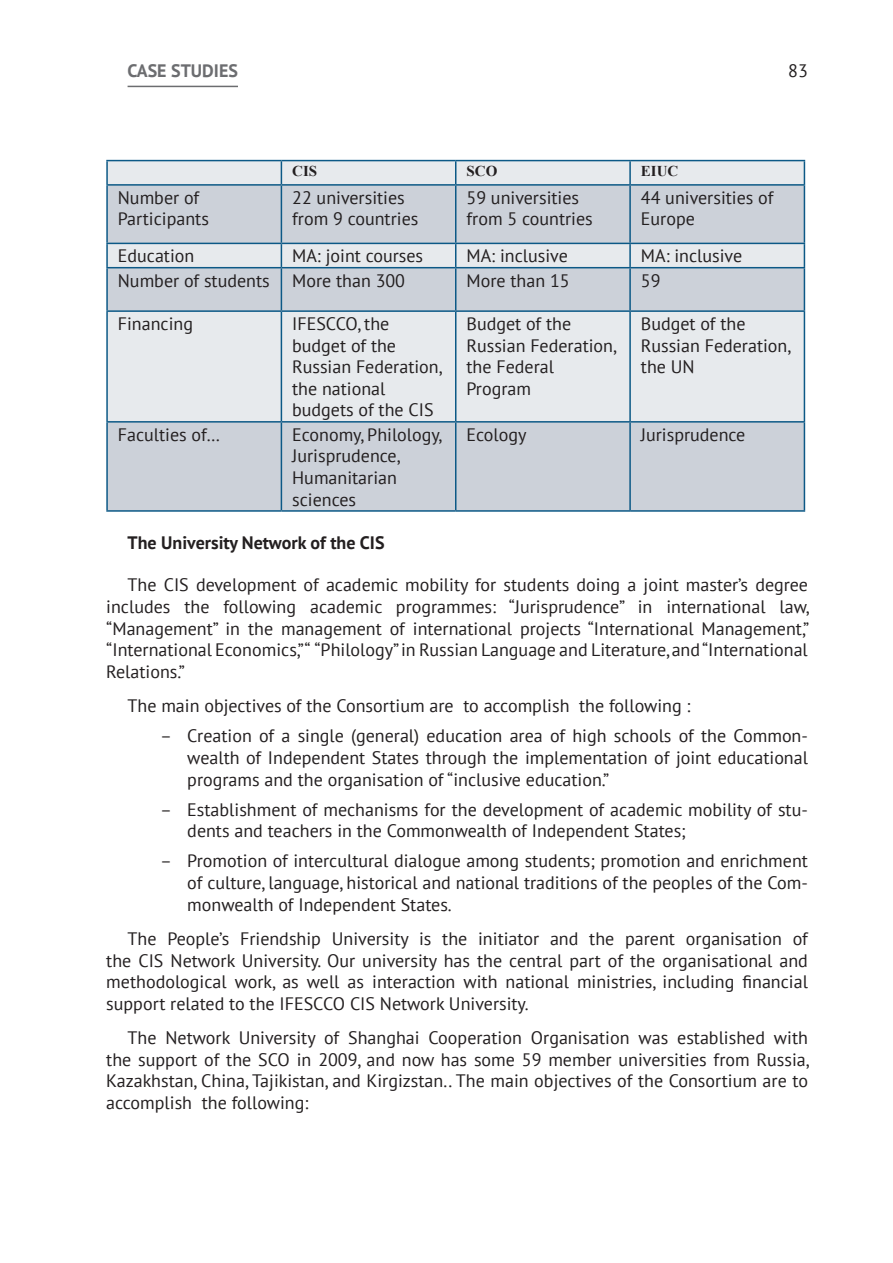
<style>
.page{position:relative;width:893px;height:1263px;background:#fff}
.page>*{position:absolute;margin:0;border:0;box-sizing:border-box;transform-origin:0 0}
.Table_txt{font:18px/21.6px "PT Sans";color:#231f20}
.Подзаголовок{font:700 18px "PT Sans";color:#231f20}
.t1{font:700 18px "PT Sans";color:#6c6d70}
.Table_txt-2{font:700 15px "Times New Roman";color:#231f20}
</style>
<div class="page">
<hr style="left:128px;top:86px;width:110px;height:1px;background:#6c6d70">
<div style="left:108px;top:161px;width:696px;height:23px;background:#e7eaed"></div>
<svg style="left:108px;top:186px;width:696px;height:324px;background:#d6dae0"></svg>
<hr style="left:106px;top:160px;width:175px;height:1px;background:#0c5986">
<hr style="left:281px;top:160px;width:175px;height:1px;background:#0c5986">
<hr style="left:456px;top:160px;width:174px;height:1px;background:#0c5986">
<hr style="left:630px;top:160px;width:175px;height:1px;background:#0c5986">
<hr style="left:106px;top:184px;width:175px;height:2px;background:#0c5986">
<hr style="left:281px;top:184px;width:175px;height:2px;background:#0c5986">
<hr style="left:456px;top:184px;width:174px;height:2px;background:#0c5986">
<hr style="left:630px;top:184px;width:175px;height:2px;background:#0c5986">
<hr style="left:106px;top:243px;width:175px;height:1px;background:#0c5986">
<hr style="left:281px;top:243px;width:175px;height:1px;background:#0c5986">
<hr style="left:456px;top:243px;width:174px;height:1px;background:#0c5986">
<hr style="left:630px;top:243px;width:175px;height:1px;background:#0c5986">
<hr style="left:106px;top:267px;width:175px;height:1px;background:#0c5986">
<hr style="left:281px;top:267px;width:175px;height:1px;background:#0c5986">
<hr style="left:456px;top:267px;width:174px;height:1px;background:#0c5986">
<hr style="left:630px;top:267px;width:175px;height:1px;background:#0c5986">
<hr style="left:106px;top:310px;width:175px;height:2px;background:#0c5986">
<hr style="left:281px;top:310px;width:175px;height:2px;background:#0c5986">
<hr style="left:456px;top:310px;width:174px;height:2px;background:#0c5986">
<hr style="left:630px;top:310px;width:175px;height:2px;background:#0c5986">
<hr style="left:106px;top:421px;width:175px;height:2px;background:#0c5986">
<hr style="left:281px;top:421px;width:175px;height:2px;background:#0c5986">
<hr style="left:456px;top:421px;width:174px;height:2px;background:#0c5986">
<hr style="left:630px;top:421px;width:175px;height:2px;background:#0c5986">
<hr style="left:106px;top:510px;width:175px;height:2px;background:#0c5986">
<hr style="left:281px;top:510px;width:175px;height:2px;background:#0c5986">
<hr style="left:456px;top:510px;width:174px;height:2px;background:#0c5986">
<hr style="left:630px;top:510px;width:175px;height:2px;background:#0c5986">
<hr style="left:106px;top:161px;width:2px;height:23px;background:#0c5986">
<hr style="left:106px;top:186px;width:2px;height:57px;background:#0c5986">
<hr style="left:106px;top:244px;width:2px;height:23px;background:#0c5986">
<hr style="left:106px;top:268px;width:2px;height:42px;background:#0c5986">
<hr style="left:106px;top:312px;width:2px;height:109px;background:#0c5986">
<hr style="left:106px;top:423px;width:2px;height:87px;background:#0c5986">
<svg style="left:281px;top:161px;width:1px;height:23px"></svg>
<svg style="left:455px;top:161px;width:1px;height:23px"></svg>
<hr style="left:629px;top:161px;width:2px;height:23px;background:#0c5986">
<svg style="left:804px;top:161px;width:1px;height:23px"></svg>
<hr style="left:281px;top:186px;width:1px;height:57px;background:#0c5986">
<hr style="left:455px;top:186px;width:1px;height:57px;background:#0c5986">
<hr style="left:629px;top:186px;width:2px;height:57px;background:#0c5986">
<hr style="left:804px;top:186px;width:1px;height:57px;background:#0c5986">
<svg style="left:281px;top:244px;width:1px;height:23px"></svg>
<svg style="left:455px;top:244px;width:1px;height:23px"></svg>
<hr style="left:629px;top:244px;width:2px;height:23px;background:#0c5986">
<svg style="left:804px;top:244px;width:1px;height:23px"></svg>
<hr style="left:281px;top:268px;width:1px;height:42px;background:#0c5986">
<hr style="left:455px;top:268px;width:1px;height:42px;background:#0c5986">
<hr style="left:629px;top:268px;width:2px;height:42px;background:#0c5986">
<hr style="left:804px;top:268px;width:1px;height:42px;background:#0c5986">
<hr style="left:281px;top:312px;width:1px;height:109px;background:#0c5986">
<hr style="left:455px;top:312px;width:1px;height:109px;background:#0c5986">
<hr style="left:629px;top:312px;width:2px;height:109px;background:#0c5986">
<hr style="left:804px;top:312px;width:1px;height:109px;background:#0c5986">
<hr style="left:281px;top:423px;width:1px;height:87px;background:#0c5986">
<hr style="left:455px;top:423px;width:1px;height:87px;background:#0c5986">
<hr style="left:629px;top:423px;width:2px;height:87px;background:#0c5986">
<hr style="left:804px;top:423px;width:1px;height:87px;background:#0c5986">
<p class="t1" style="left:128px;top:59px;width:112px">CASE STUDIES</p>
<p class="Table_txt" style="left:788px;top:60px;width:21px">83</p>
<p class="Table_txt-2" style="left:292px;top:161px;width:27px">CIS</p>
<p class="Table_txt-2" style="left:467px;top:161px;width:32px">SCO</p>
<p class="Table_txt-2" style="left:641px;top:161px;width:39px">EIUC</p>
<p class="Table_txt" style="left:118px;top:186px;width:93px">Number of<br>Participants</p>
<p class="Table_txt" style="left:292px;top:186px;width:128px">22 universities from 9 countries</p>
<p class="Table_txt" style="left:467px;top:186px;width:128px">59 universities from 5 countries</p>
<p class="Table_txt" style="left:641px;top:186px;width:134px">44 universities of<br>Europe</p>
<p class="Table_txt" style="left:118px;top:245px;width:78px">Education</p>
<p class="Table_txt" style="left:292px;top:245px;width:133px">MA: joint courses</p>
<p class="Table_txt" style="left:467px;top:245px;width:103px">MA: inclusive</p>
<p class="Table_txt" style="left:641px;top:245px;width:103px">MA: inclusive</p>
<p class="Table_txt" style="left:118px;top:269px;width:153px">Number of students</p>
<p class="Table_txt" style="left:292px;top:269px;width:114px">More than 300</p>
<p class="Table_txt" style="left:467px;top:269px;width:105px">More than 15</p>
<p class="Table_txt" style="left:641px;top:269px;width:21px">59</p>
<p class="Table_txt" style="left:118px;top:312px;width:77px">Financing</p>
<p class="Table_txt" style="left:292px;top:312px;width:152px">IFESCCO, the budget of the<br>Russian Federation, the national budgets of the CIS</p>
<p class="Table_txt" style="left:467px;top:312px;width:152px">Budget of the<br>Russian Federation, the Federal<br>Program</p>
<p class="Table_txt" style="left:641px;top:312px;width:152px">Budget of the<br>Russian Federation, the UN</p>
<p class="Table_txt" style="left:118px;top:423px;width:104px">Faculties of…</p>
<p class="Table_txt" style="left:292px;top:423px;width:151px">Economy, Philology,<br>Jurisprudence,<br>Humanitarian sciences</p>
<p class="Table_txt" style="left:467px;top:423px;width:61px">Ecology</p>
<p class="Table_txt" style="left:641px;top:423px;width:106px">Jurisprudence</p>
<p class="Подзаголовок" style="left:128px;top:530px;width:259px">The University Network of the CIS</p>
<p class="Table_txt" style="left:106px;top:574px;width:705px;text-align:justify;text-indent:21px">The CIS development of academic mobility for students doing a joint master’s degree includes the following academic programmes: “Jurisprudence” in international law, “Management” in the management of international projects “International Management,” “International Economics,” “ “Philology” in Russian Language and Literature, and “International Relations.”</p>
<p class="Table_txt" style="left:128px;top:695px;width:564px">The main objectives of the Consortium are to accomplish the following :</p>
<p class="Table_txt" style="left:187px;top:725px;width:622px;text-align:justify;text-indent:-27px">– Creation of a single (general) education area of high schools of the Common&shy;wealth of Independent States through the implementation of joint educational programs and the organisation of “inclusive education.”</p>
<p class="Table_txt" style="left:187px;top:798px;width:622px;text-indent:-27px">– Establishment of mechanisms for the development of academic mobility of stu&shy;dents and teachers in the Commonwealth of Independent States;</p>
<p class="Table_txt" style="left:187px;top:850px;width:622px;text-align:justify;text-indent:-27px">– Promotion of intercultural dialogue among students; promotion and enrichment of culture, language, historical and national traditions of the peoples of the Com&shy;monwealth of Independent States.</p>
<p class="Table_txt" style="left:106px;top:927px;width:703px;text-align:justify;text-indent:21px">The People’s Friendship University is the initiator and the parent organisation of the CIS Network University. Our university has the central part of the organisational and methodological work, as well as interaction with national ministries, including financial support related to the IFESCCO CIS Network University.</p>
<p class="Table_txt" style="left:106px;top:1026px;width:704px;text-align:justify;text-indent:21px">The Network University of Shanghai Cooperation Organisation was established with the support of the SCO in 2009, and now has some 59 member universities from Russia, Kazakhstan, China, Tajikistan, and Kirgizstan.. The main objectives of the Consortium are to accomplish the following:</p>
</div>
